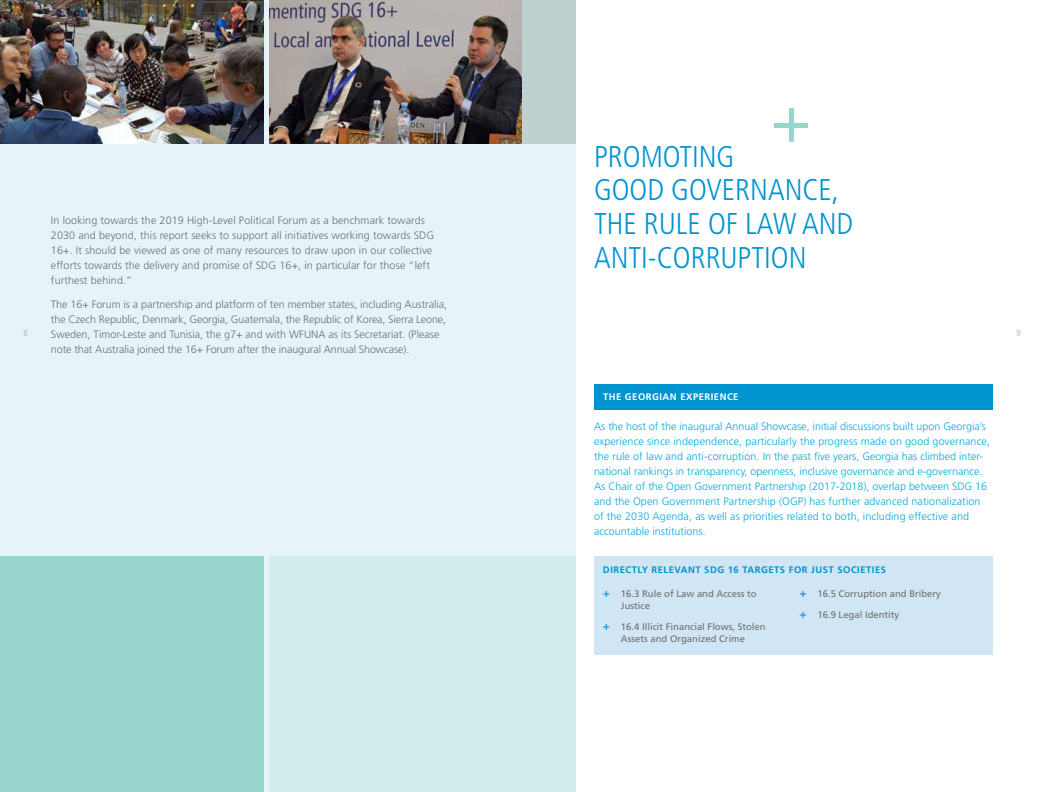
<style>
.page{position:relative;width:1044px;height:792px;background:#fff}
.page>*{position:absolute;margin:0;border:0;box-sizing:border-box;transform-origin:0 0}
.t1{font:300 condensed 30px/34px "Frutiger";color:#0093d0}
.t2{font:300 10.8px/15px "Frutiger";color:#6d6e71}
.t3{font:300 10.8px/15px "Frutiger";color:#03a9db}
.t4{font:9.5px/12px "Frutiger";color:#6d6e71}
.t5{font:700 9.5px "Frutiger";letter-spacing:.05em;color:#0093d0}
.t6{font:700 9.5px "Frutiger";letter-spacing:.05em;color:#fff}
.t7{font:condensed 9px "Frutiger";color:#b6c0b6}
.s1{font-size:12px;color:#0093d0}
</style>
<div class="page">
<div style="left:0;top:0;width:576px;height:792px;background:#e6f4fa"></div>
<div style="left:594px;top:384px;width:399px;height:25px;background:#0093d0"></div>
<div style="left:789px;top:109px;width:5px;height:33px;background:#98d5cc"></div>
<div style="left:775px;top:123px;width:33px;height:5px;background:#98d5cc"></div>
<div style="left:0;top:556px;width:263px;height:236px;background:#98d5cc"></div>
<div style="left:269px;top:556px;width:307px;height:236px;background:#d2ecee"></div>
<div style="left:594px;top:556px;width:399px;height:99px;background:#d0e6f4"></div>
<img style="left:269px;top:0;width:253px;height:144px">
<img style="left:0;top:0;width:263px;height:144px">
<div style="left:522px;top:0;width:54px;height:144px;background:#bfd0d0"></div>
<h1 class="t1" style="left:594px;top:140px;width:261px">PROMOTING<br>GOOD GOVERNANCE,<br>THE RULE OF LAW AND<br>ANTI-CORRUPTION</h1>
<p class="t2" style="left:51px;top:213px;width:385px">In looking towards the 2019 High-Level Political Forum as a benchmark towards 2030 and beyond, this report seeks to support all initiatives working towards SDG 16+. It should be viewed as one of many resources to draw upon in our collective efforts towards the delivery and promise of SDG 16+, in particular for those “left furthest behind.”</p>
<p class="t2" style="left:51px;top:297px;width:398px">The 16+ Forum is a partnership and platform of ten member states, including Australia, the Czech Republic, Denmark, Georgia, Guatemala, the Republic of Korea, Sierra Leone, Sweden, Timor-Leste and Tunisia, the g7+ and with WFUNA as its Secretariat. (Please note that Australia joined the 16+ Forum after the inaugural Annual Showcase).</p>
<p class="t7" style="left:23px;top:327px;width:6px">8</p>
<p class="t7" style="left:1016px;top:327px;width:6px">9</p>
<p class="t6" style="left:603px;top:391px;width:137px">THE GEORGIAN EXPERIENCE</p>
<p class="t3" style="left:594px;top:419px;width:398px">As the host of the inaugural Annual Showcase, initial discussions built upon Georgia’s experience since independence, particularly the progress made on good governance, the rule of law and anti-corruption. In the past five years, Georgia has climbed inter&shy;national rankings in transparency, openness, inclusive governance and e-governance.<br>As Chair of the Open Government Partnership (2017-2018), overlap between SDG 16 and the Open Government Partnership (OGP) has further advanced nationalization of the 2030 Agenda, as well as priorities related to both, including effective and accountable institutions.</p>
<p class="t5" style="left:603px;top:564px;width:285px">DIRECTLY RELEVANT SDG 16 TARGETS FOR JUST SOCIETIES</p>
<p class="t4" style="left:621px;top:587px;width:137px;text-indent:-18px"><span class="s1">+</span> 16.3 Rule of Law and Access to<br>Justice</p>
<p class="t4" style="left:603px;top:620px;width:164px;text-align:center"><span class="s1">+</span> 16.4 Illicit Financial Flows, Stolen<br>Assets and Organized Crime</p>
<p class="t4" style="left:799px;top:587px;width:143px"><span class="s1">+</span> 16.5 Corruption and Bribery</p>
<p class="t4" style="left:799px;top:608px;width:101px"><span class="s1">+</span> 16.9 Legal Identity</p>
</div>
